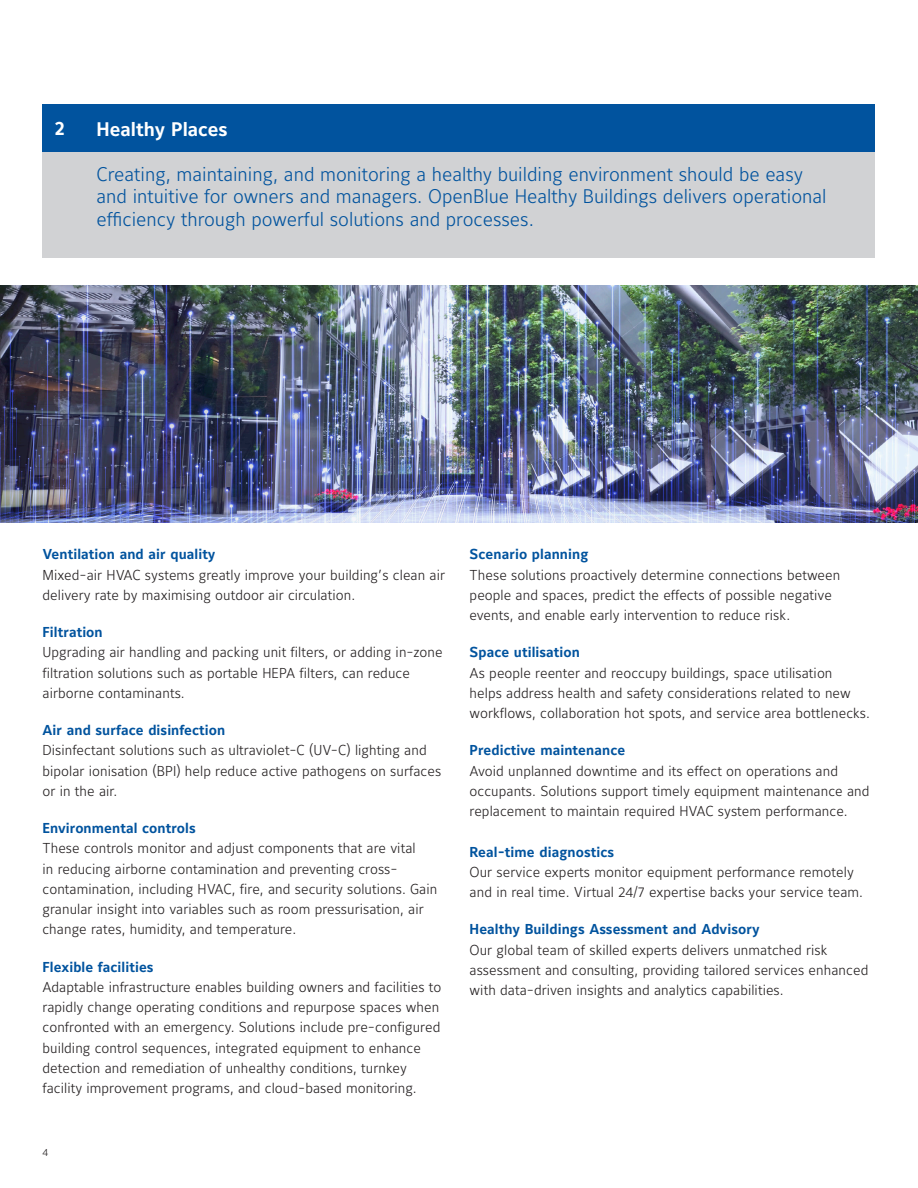
<style>
.page{position:relative;width:918px;height:1188px;background:#fff}
.page>*{position:absolute;margin:0;border:0;box-sizing:border-box;transform-origin:0 0}
._01_Subtitle_level{font:300 19.5px/22.5px "Maurea Jci Lf ML";color:#01539e}
._01_Subtitle_level-2{font:700 19.5px "Maurea Jci Lf ML";color:#fff}
.t1{font:300 14.25px/20.2px "Maurea Jci Lf ML";letter-spacing:.005em;color:#231f20}
.t2{font:700 14.25px "Maurea Jci Lf ML";letter-spacing:.005em;color:#01539e}
.t3{font:300 10.5px "Maurea Jci Lf ML";color:#231f20}
</style>
<div class="page">
<div style="left:43px;top:136px;width:832px;height:122px;background:#d1d2d4"></div>
<div style="left:43px;top:104px;width:832px;height:48px;background:#01539e"></div>
<img style="left:0;top:286px;width:918px;height:237px">
<p class="_01_Subtitle_level-2" style="left:55px;top:117px;width:11px">2</p>
<p class="_01_Subtitle_level-2" style="left:97px;top:117px;width:133px">Healthy Places</p>
<p class="_01_Subtitle_level" style="left:97px;top:162px;width:731px">Creating, maintaining, and monitoring a healthy building environment should be easy and intuitive for owners and managers. OpenBlue Healthy Buildings delivers operational efficiency through powerful solutions and processes.</p>
<p class="t2" style="left:43px;top:546px;width:174px">Ventilation and air quality</p>
<p class="t1" style="left:43px;top:564px;width:404px">Mixed-air HVAC systems greatly improve your building’s clean air delivery rate by maximising outdoor air circulation.</p>
<p class="t2" style="left:43px;top:624px;width:62px">Filtration</p>
<p class="t1" style="left:43px;top:642px;width:402px">Upgrading air handling and packing unit filters, or adding in-zone filtration solutions such as portable HEPA filters, can reduce airborne contaminants.</p>
<p class="t2" style="left:43px;top:722px;width:184px">Air and surface disinfection</p>
<p class="t1" style="left:43px;top:740px;width:400px">Disinfectant solutions such as ultraviolet-C (UV-C) lighting and bipolar ionisation (BPI) help reduce active pathogens on surfaces or in the air.</p>
<p class="t2" style="left:43px;top:820px;width:155px">Environmental controls</p>
<p class="t1" style="left:43px;top:838px;width:396px">These controls monitor and adjust components that are vital<br>in reducing airborne contamination and preventing cross&shy;contamination, including HVAC, fire, and security solutions. Gain granular insight into variables such as room pressurisation, air change rates, humidity, and temperature.</p>
<p class="t2" style="left:43px;top:958px;width:113px">Flexible facilities</p>
<p class="t1" style="left:43px;top:977px;width:401px">Adaptable infrastructure enables building owners and facilities to rapidly change operating conditions and repurpose spaces when confronted with an emergency. Solutions include pre-configured building control sequences, integrated equipment to enhance detection and remediation of unhealthy conditions, turnkey facility improvement programs, and cloud-based monitoring.</p>
<p class="t3" style="left:43px;top:1146px;width:7px">4</p>
<p class="t2" style="left:470px;top:546px;width:120px">Scenario planning</p>
<p class="t1" style="left:470px;top:564px;width:372px">These solutions proactively determine connections between people and spaces, predict the effects of possible negative events, and enable early intervention to reduce risk.</p>
<p class="t2" style="left:470px;top:644px;width:112px">Space utilisation</p>
<p class="t1" style="left:470px;top:662px;width:402px">As people reenter and reoccupy buildings, space utilisation<br>helps address health and safety considerations related to new workflows, collaboration hot spots, and service area bottlenecks.</p>
<p class="t2" style="left:470px;top:742px;width:157px">Predictive maintenance</p>
<p class="t1" style="left:470px;top:760px;width:401px">Avoid unplanned downtime and its effect on operations and occupants. Solutions support timely equipment maintenance and replacement to maintain required HVAC system performance.</p>
<p class="t2" style="left:470px;top:843px;width:146px">Real-time diagnostics</p>
<p class="t1" style="left:470px;top:862px;width:395px">Our service experts monitor equipment performance remotely and in real time. Virtual 24/7 expertise backs your service team.</p>
<p class="t2" style="left:470px;top:921px;width:291px">Healthy Buildings Assessment and Advisory</p>
<p class="t1" style="left:470px;top:939px;width:400px">Our global team of skilled experts delivers unmatched risk assessment and consulting, providing tailored services enhanced with data-driven insights and analytics capabilities.</p>
</div>
